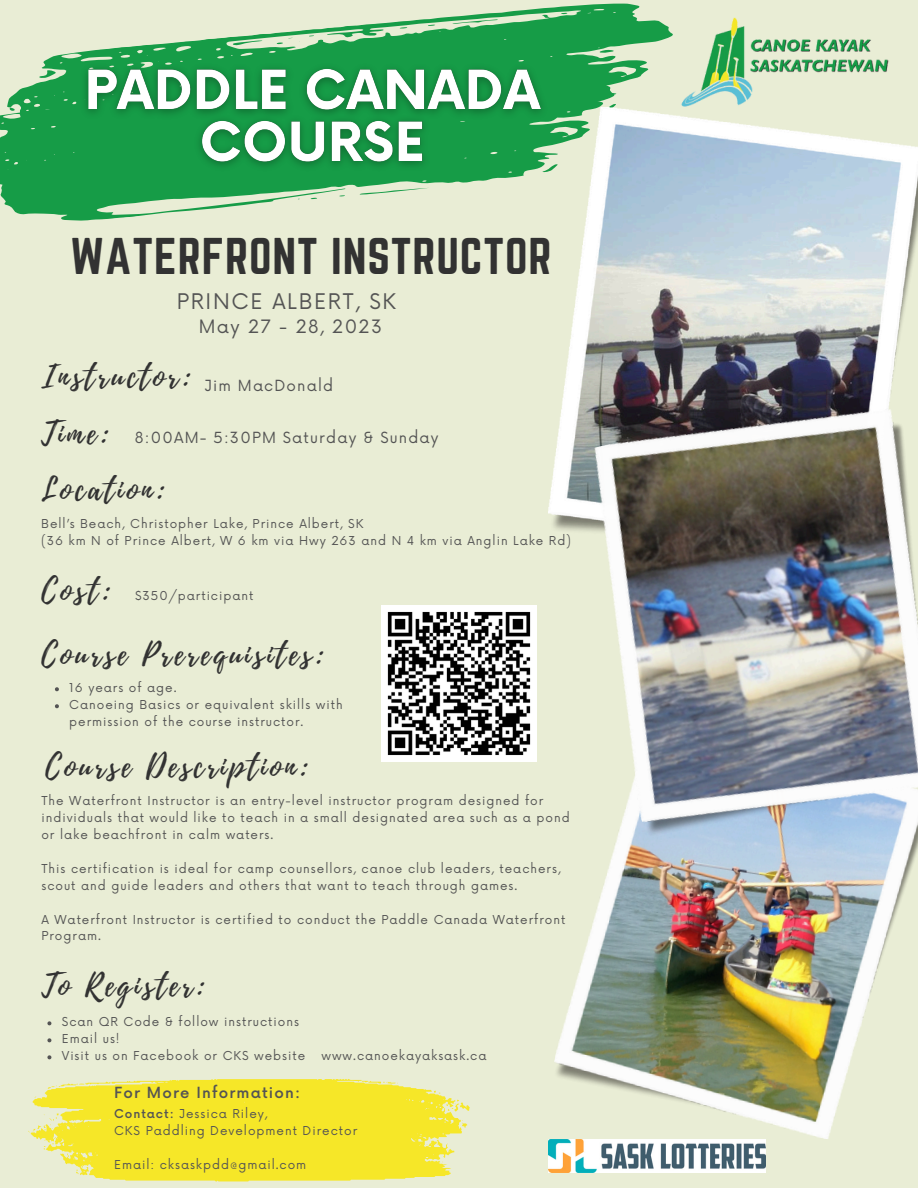
<style>
.page{position:relative;width:918px;height:1188px;background:#e9edd5}
.page>*{position:absolute;margin:0;border:0;box-sizing:border-box;transform-origin:0 0}
.t1{font:45.15px "Norwester";letter-spacing:.02em;color:#323232}
.t2{font:31.05px "Playlist Script";letter-spacing:.1em;color:#323232}
.t3{font:21px "Now";letter-spacing:.08em;color:#545454}
.t4{font:18px "Now";letter-spacing:.08em;color:#545454}
.t5{font:15px "Now";letter-spacing:.08em;color:#545454}
.t6{font:500 15px "Now";letter-spacing:.08em;color:#545454}
.t7{font:12px/17px "Now";letter-spacing:.08em;color:#545454}
.s1{font-weight:500}
</style>
<div class="page">
<svg style="left:55px;top:3px;width:618px;height:79px"></svg>
<svg style="left:599px;top:49px;width:15px;height:4px"></svg>
<svg style="left:232px;top:40px;width:31px;height:6px"></svg>
<svg style="left:452px;top:19px;width:46px;height:6px"></svg>
<svg style="left:542px;top:14px;width:8px;height:4px"></svg>
<svg style="left:400px;top:27px;width:8px;height:2px"></svg>
<svg style="left:428px;top:24px;width:7px;height:2px"></svg>
<svg style="left:561px;top:12px;width:7px;height:2px"></svg>
<svg style="left:276px;top:38px;width:17px;height:6px"></svg>
<svg style="left:0;top:56px;width:622px;height:165px;fill:#169c47"></svg>
<svg style="left:360px;top:187px;width:70px;height:8px"></svg>
<svg style="left:311px;top:197px;width:6px;height:2px"></svg>
<svg style="left:339px;top:195px;width:6px;height:2px"></svg>
<img style="left:549px;top:108px;width:369px;height:264px">
<img style="left:549px;top:858px;width:366px;height:282px">
<img style="left:549px;top:372px;width:369px;height:486px">
<svg style="left:32px;top:1079px;width:430px;height:102px;fill:#f6e728"></svg>
<svg style="left:434px;top:1091px;width:6px;height:3px"></svg>
<svg style="left:362px;top:1081px;width:36px;height:3px"></svg>
<svg style="left:48px;top:1082px;width:63px;height:7px"></svg>
<svg style="left:446px;top:1100px;width:24px;height:12px"></svg>
<svg style="left:462px;top:1120px;width:5px;height:8px"></svg>
<svg style="left:28px;top:1113px;width:31px;height:37px"></svg>
<svg style="left:76px;top:1166px;width:7px;height:8px"></svg>
<img style="left:381px;top:606px;width:156px;height:155px">
<img style="left:549px;top:1140px;width:217px;height:32px">
<img style="left:681px;top:18px;width:208px;height:89px">
<img style="left:74px;top:56px;width:483px;height:122px">
<svg style="left:47px;top:1021px;width:4px;height:4px"></svg>
<svg style="left:47px;top:1038px;width:4px;height:4px"></svg>
<svg style="left:47px;top:1055px;width:4px;height:4px"></svg>
<svg style="left:55px;top:687px;width:4px;height:4px"></svg>
<svg style="left:55px;top:704px;width:4px;height:4px"></svg>
<h6 class="t1" style="left:70px;top:229px;width:483px">WATERFRONT INSTRUCTOR</h6>
<h3 class="t3" style="left:177px;top:290px;width:221px">PRINCE ALBERT, SK</h3>
<p class="t4" style="left:199px;top:317px;width:185px">May 27 - 28, 2023</p>
<p class="t2" style="left:41px;top:355px;width:151px">Instructor:</p>
<h3 class="t5" style="left:204px;top:377px;width:130px">Jim MacDonald</h3>
<p class="t2" style="left:41px;top:412px;width:69px">Time:</p>
<h3 class="t5" style="left:135px;top:429px;width:305px">8:00AM- 5:30PM Saturday &amp; Sunday</h3>
<h3 class="t2" style="left:41px;top:467px;width:125px">Location:</h3>
<h6 class="t7" style="left:41px;top:516px;width:324px">Bell’s Beach, Christopher Lake, Prince Albert, SK</h6>
<p class="t7" style="left:41px;top:533px;width:531px">(36 km N of Prince Albert, W 6 km via Hwy 263 and N 4 km via Anglin Lake Rd)</p>
<p class="t2" style="left:41px;top:568px;width:71px">Cost:</p>
<p class="t7" style="left:135px;top:587px;width:120px">$350/participant</p>
<p class="t2" style="left:41px;top:632px;width:284px">Course Prerequisites:</p>
<p class="t7" style="left:69px;top:680px;width:109px">16 years of age.</p>
<p class="t7" style="left:69px;top:697px;width:275px">Canoeing Basics or equivalent skills with permission of the course instructor.</p>
<p class="t2" style="left:45px;top:745px;width:265px">Course Description:</p>
<h3 class="t7" style="left:41px;top:792px;width:530px">The Waterfront Instructor is an entry-level instructor program designed for individuals that would like to teach in a small designated area such as a pond or lake beachfront in calm waters.</h3>
<p class="t7" style="left:41px;top:860px;width:521px">This certification is ideal for camp counsellors, canoe club leaders, teachers, scout and guide leaders and others that want to teach through games.</p>
<p class="t7" style="left:41px;top:911px;width:526px">A Waterfront Instructor is certified to conduct the Paddle Canada Waterfront<br>Program.</p>
<p class="t2" style="left:41px;top:963px;width:165px">To Register:</p>
<h3 class="t7" style="left:62px;top:1014px;width:239px">Scan QR Code &amp; follow instructions</h3>
<p class="t7" style="left:62px;top:1031px;width:59px">Email us!</p>
<p class="t7" style="left:62px;top:1048px;width:245px">Visit us on Facebook or CKS website</p>
<p class="t6" style="left:114px;top:1085px;width:188px">For More Information:</p>
<h3 class="t7" style="left:114px;top:1106px;width:155px"><span class="s1">Contact:</span> Jessica Riley,</h3>
<p class="t7" style="left:114px;top:1123px;width:245px">CKS Paddling Development Director</p>
<p class="t7" style="left:114px;top:1157px;width:194px">Email: cksaskpdd@gmail.com</p>
<p class="t7" style="left:321px;top:1048px;width:166px">www.canoekayaksask.ca</p>
</div>
